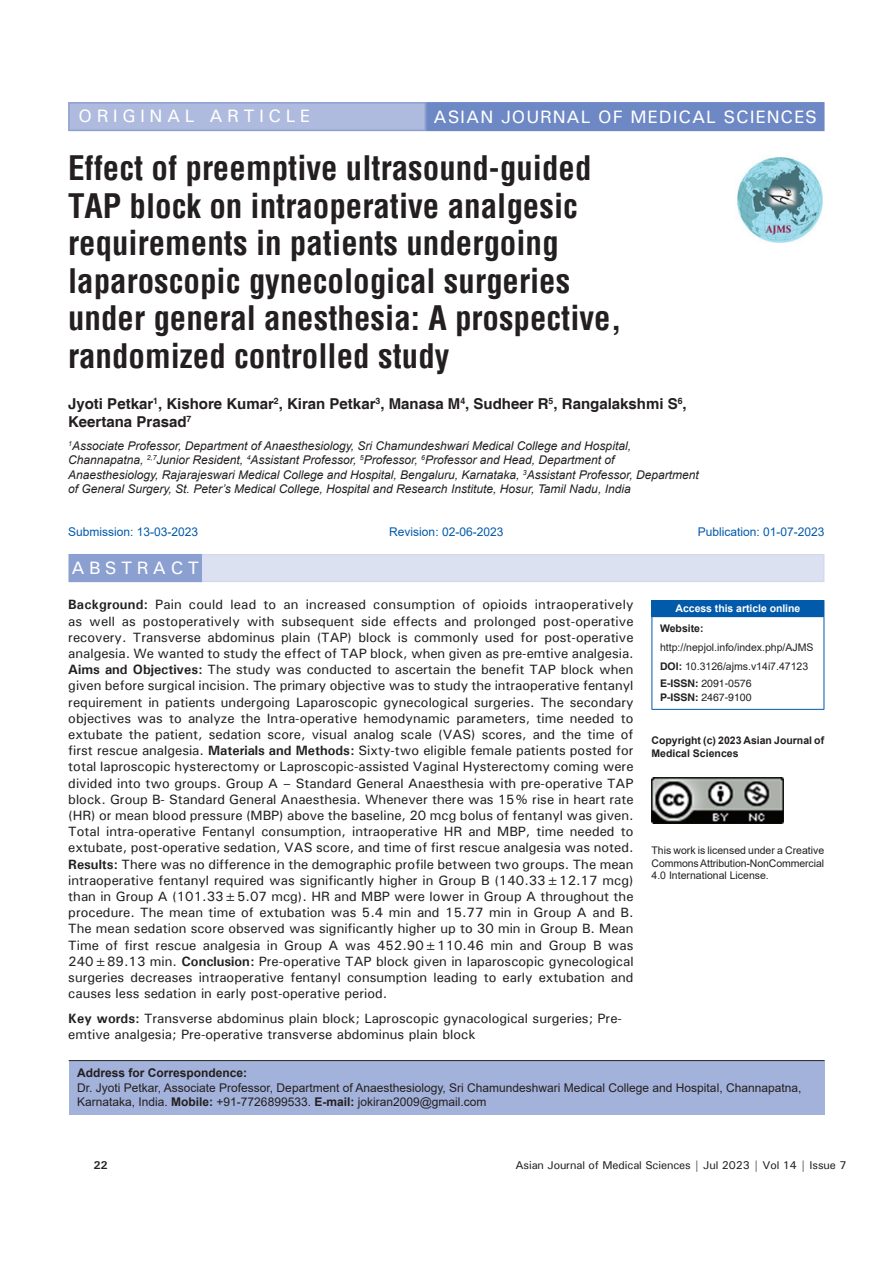
<style>
.page{position:relative;width:893px;height:1263px;background:#fff}
.page>*{position:absolute;margin:0;border:0;box-sizing:border-box;transform-origin:0 0}
.AT{font:700 condensed 33px/37.5px "Helvetica";color:#231f20}
.AH{font:500 18px "Univers";letter-spacing:.05em;color:#fff}
.AH-2{font:500 18px "Univers";letter-spacing:.25em;color:#fff}
.ABSH{font:500 18px "Univers";letter-spacing:.25em;color:#fff}
.AU{font:700 15px/18px "Helvetica";color:#231f20}
.ABS{font:500 13.5px/16.2px "Univers";color:#231f20;text-align:justify}
.KWD{font:500 13.5px/16.2px "Univers";color:#231f20}
.AFF{font:italic 12px/14.4px "Arial";color:#231f20}
.ADD{font:12px/14.4px "Arial";color:#231f20}
.HIS{font:12px "Arial";color:#015aaa}
.t1{font:500 11.25px "Univers";letter-spacing:-.01em;color:#231f20}
.t2{font:700 11.25px "Univers";color:#231f20}
.License{font:10.5px/12.6px "Arial";letter-spacing:-.01em;color:#231f20;text-align:justify}
.License-2{font:700 10.5px/12.6px "Arial";color:#231f20}
.Web{font:10.5px/18.8px "Arial";color:#231f20}
.ISSN{font:10.5px/14.2px "Helvetica";color:#231f20}
.DOI{font:10.5px "Arial";color:#231f20}
.t3{font:700 10.5px "Arial";letter-spacing:-.005em;color:#fff}
.s1{font-weight:700}
</style>
<div class="page">
<img style="left:737px;top:157px;width:86px;height:86px">
<div style="left:69px;top:103px;width:356px;height:27px;background:#aebade"></div>
<div style="left:68px;top:102px;width:358px;height:29px;border:2px solid #8b9fd1"></div>
<div style="left:427px;top:103px;width:397px;height:27px;background:#6d88c5"></div>
<div style="left:426px;top:102px;width:398px;height:29px;border:2px solid #6d88c5"></div>
<div style="left:69px;top:554px;width:755px;height:28px;background:#dbe1f1"></div>
<div style="left:69px;top:555px;width:132px;height:26px;background:#8b9fd1"></div>
<div style="left:68px;top:554px;width:134px;height:28px;border:2px solid #8b9fd1"></div>
<div style="left:652px;top:600px;width:172px;height:17px;background:#015aaa"></div>
<svg style="left:651px;top:601px;width:1px;height:15px"></svg>
<hr style="left:651px;top:600px;width:173px;height:1px;background:#015aaa">
<svg style="left:824px;top:601px;width:1px;height:15px"></svg>
<hr style="left:651px;top:617px;width:1px;height:92px;background:#015aaa">
<hr style="left:651px;top:616px;width:173px;height:1px;background:#015aaa">
<hr style="left:824px;top:617px;width:1px;height:92px;background:#015aaa">
<hr style="left:651px;top:709px;width:173px;height:1px;background:#015aaa">
<img style="left:651px;top:777px;width:132px;height:46px">
<div style="left:69px;top:1061px;width:756px;height:53px;background:#a3b2da"></div>
<hr style="left:69px;top:1060px;width:756px;height:1px;background:#231f20">
<p class="AH-2" style="left:79px;top:105px;width:233px">ORIGINAL ARTICLE</p>
<p class="AH" style="left:434px;top:105px;width:385px">ASIAN JOURNAL OF MEDICAL SCIENCES</p>
<p class="AT" style="left:68px;top:149px;width:555px">Effect of preemptive ultrasound-guided TAP block on intraoperative analgesic requirements in patients undergoing laparoscopic gynecological surgeries under general anesthesia: A prospective, randomized controlled study</p>
<p class="AU" style="left:68px;top:396px;width:620px">Jyoti Petkar<sup>1</sup>, Kishore Kumar<sup>2</sup>, Kiran Petkar<sup>3</sup>, Manasa M<sup>4</sup>, Sudheer R<sup>5</sup>, Rangalakshmi S<sup>6</sup>,<br>Keertana Prasad<sup>7</sup></p>
<p class="AFF" style="left:68px;top:439px;width:632px"><sup>1</sup>Associate Professor, Department of Anaesthesiology, Sri Chamundeshwari Medical College and Hospital, Channapatna, <sup>2,7</sup>Junior Resident, <sup>4</sup>Assistant Professor, <sup>5</sup>Professor, <sup>6</sup>Professor and Head, Department of Anaesthesiology, Rajarajeswari Medical College and Hospital, Bengaluru, Karnataka, <sup>3</sup>Assistant Professor, Department of General Surgery, St. Peter’s Medical College, Hospital and Research Institute, Hosur, Tamil Nadu, India</p>
<p class="HIS" style="left:68px;top:523px;width:132px">Submission: 13-03-2023</p>
<p class="HIS" style="left:389px;top:523px;width:116px">Revision: 02-06-2023</p>
<p class="HIS" style="left:698px;top:523px;width:128px">Publication: 01-07-2023</p>
<p class="ABSH" style="left:71px;top:556px;width:129px">ABSTRACT</p>
<p class="ABS" style="left:68px;top:596px;width:567px"><span class="s1">Background:</span> Pain could lead to an increased consumption of opioids intraoperatively as well as postoperatively with subsequent side effects and prolonged post-operative recovery. Transverse abdominus plain (TAP) block is commonly used for post-operative analgesia. We wanted to study the effect of TAP block, when given as pre-emtive analgesia.<br><span class="s1">Aims and Objectives:</span> The study was conducted to ascertain the benefit TAP block when given before surgical incision. The primary objective was to study the intraoperative fentanyl requirement in patients undergoing Laparoscopic gynecological surgeries. The secondary objectives was to analyze the Intra-operative hemodynamic parameters, time needed to extubate the patient, sedation score, visual analog scale (VAS) scores, and the time of first rescue analgesia. <span class="s1">Materials and Methods:</span> Sixty-two eligible female patients posted for total laproscopic hysterectomy or Laproscopic-assisted Vaginal Hysterectomy coming were divided into two groups. Group A – Standard General Anaesthesia with pre-operative TAP block. Group B- Standard General Anaesthesia. Whenever there was 15% rise in heart rate (HR) or mean blood pressure (MBP) above the baseline, 20 mcg bolus of fentanyl was given.<br>Total intra-operative Fentanyl consumption, intraoperative HR and MBP, time needed to extubate, post-operative sedation, VAS score, and time of first rescue analgesia was noted.<br><span class="s1">Results:</span> There was no difference in the demographic profile between two groups. The mean intraoperative fentanyl required was significantly higher in Group B (140.33±12.17 mcg) than in Group A (101.33±5.07 mcg). HR and MBP were lower in Group A throughout the procedure. The mean time of extubation was 5.4 min and 15.77 min in Group A and B.<br>The mean sedation score observed was significantly higher up to 30 min in Group B. Mean Time of first rescue analgesia in Group A was 452.90±110.46 min and Group B was 240±89.13 min. <span class="s1">Conclusion:</span> Pre-operative TAP block given in laparoscopic gynecological surgeries decreases intraoperative fentanyl consumption leading to early extubation and causes less sedation in early post-operative period.</p>
<p class="KWD" style="left:68px;top:1010px;width:555px"><span class="s1">Key words:</span> Transverse abdominus plain block; Laproscopic gynacological surgeries; Pre&shy;emtive analgesia; Pre-operative transverse abdominus plain block</p>
<p class="t3" style="left:676px;top:601px;width:126px">Access this article online</p>
<p class="Web" style="left:660px;top:619px;width:155px"><span class="s1">Website: </span>http://nepjol.info/index.php/AJMS</p>
<p class="DOI" style="left:660px;top:659px;width:150px"><span class="s1">DOI:</span> 10.3126/ajms.v14i7.47123</p>
<p class="ISSN" style="left:660px;top:676px;width:93px"><span class="s1">E-ISSN:</span> 2091-0576<br><span class="s1">P-ISSN:</span> 2467-9100</p>
<p class="License-2" style="left:651px;top:734px;width:174px">Copyright (c) 2023 Asian Journal of<br>Medical Sciences</p>
<p class="License" style="left:651px;top:844px;width:174px">This work is licensed under a Creative Commons Attribution-NonCommercial 4.0 International License.</p>
<p class="ADD" style="left:77px;top:1066px;width:726px"><span class="s1">Address for Correspondence:<br></span>Dr. Jyoti Petkar, Associate Professor, Department of Anaesthesiology, Sri Chamundeshwari Medical College and Hospital, Channapatna,<br>Karnataka, India. <span class="s1">Mobile:</span> +91-7726899533. <span class="s1">E-mail:</span> jokiran2009@gmail.com</p>
<p class="t2" style="left:93px;top:1157px;width:16px">22</p>
<p class="t1" style="left:515px;top:1157px;width:333px">Asian Journal of Medical Sciences | Jul 2023 | Vol 14 | Issue 7</p>
</div>
